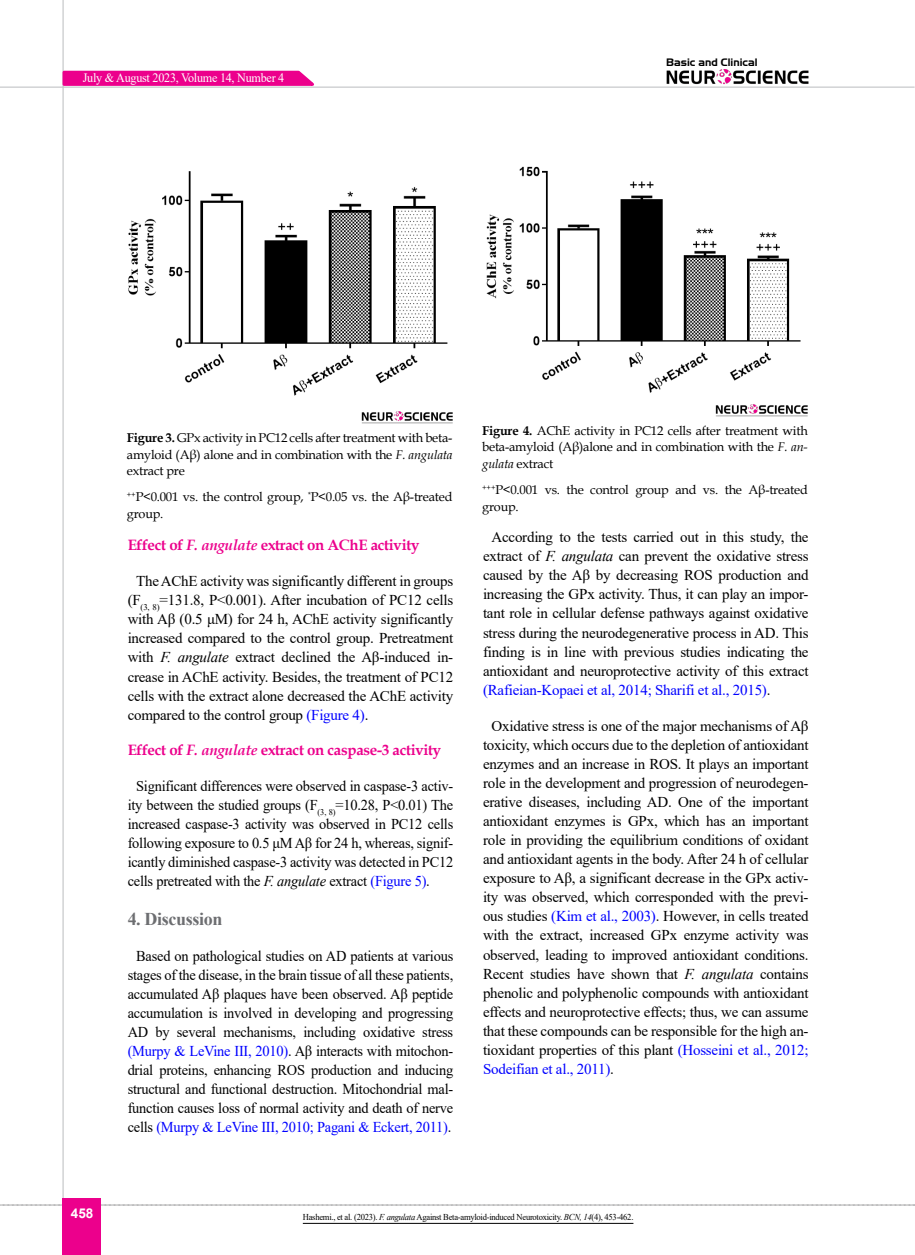
<style>
.page{position:relative;width:915px;height:1255px;background:#fff}
.page>*{position:absolute;margin:0;border:0;box-sizing:border-box;transform-origin:0 0}
.t1{font:700 18px "Times New Roman";letter-spacing:-.02em;color:#6d6e71}
.t2{font:15px/19px "Times New Roman";letter-spacing:-.015em;color:#000;text-align:justify}
.t3{font:15px/19px "Times New Roman";letter-spacing:-.015em;color:#000;text-align:justify;scale:.96 1}
.t4{font:700 15px "Book Antiqua";letter-spacing:-.02em;color:#ec008c}
.t5{font:700 13.5px "Arial";color:#fff}
.t6{font:12.75px/16.5px "Book Antiqua";letter-spacing:-.015em;color:#000;text-align:justify}
.t7{font:12.75px "Times New Roman";letter-spacing:-.02em;color:#fff;scale:.95 1}
.t8{font:10.5px "Aero Regular SWFTE";color:#000}
.t9{font:9px "Times New Roman";letter-spacing:-.03em;color:#000;scale:.95 1}
.s1{font-weight:700}
.s2{font-style:italic}
.s3{color:#00f}
</style>
<div class="page">
<svg style="left:0;top:1204px;width:915px;height:1px"></svg>
<hr style="left:62px;top:0;width:2px;height:1254px;background:#c2c4c6">
<img style="left:666px;top:69px;width:142px;height:16px">
<div style="left:63px;top:1198px;width:38px;height:56px;background:#ec008c"></div>
<svg style="left:61px;top:69px;width:259px;height:18px;background:#ee32a1"></svg>
<hr style="left:0;top:87px;width:914px;height:1px;background:#c2c4c6">
<img style="left:486px;top:166px;width:315px;height:227px">
<img style="left:715px;top:404px;width:92px;height:13px">
<img style="left:128px;top:171px;width:320px;height:225px">
<img style="left:361px;top:411px;width:92px;height:13px">
<hr style="left:303px;top:1222px;width:330px;height:1px;background:#000">
<p class="t7" style="left:83px;top:69px;width:213px">July &amp; August 2023, Volume 14, Number 4</p>
<p class="t8" style="left:666px;top:56px;width:93px">Basic and Clinical</p>
<p class="t6" style="left:127px;top:429px;width:327px"><span class="s1">Figure 3.</span> GPx activity in PC12 cells after treatment with beta&shy;amyloid (Aβ) alone and in combination with the <span class="s2">F. angulata </span>extract pre</p>
<p class="t6" style="left:127px;top:488px;width:327px"><sup>++</sup>P&lt;0.001 vs. the control group, <sup>*</sup>P&lt;0.05 vs. the Aβ-treated group.</p>
<p class="t4" style="left:128px;top:535px;width:293px">Effect of <span class="s2">F. angulate</span> extract on AChE activity</p>
<p class="t2" style="left:128px;top:571px;width:327px;text-indent:9px">The AChE activity was significantly different in groups (F<sub>(3,</sub> <sub>8)</sub>=131.8, P&lt;0.001). After incubation of PC12 cells with Aβ (0.5 μM) for 24 h, AChE activity significantly increased compared to the control group. Pretreatment with <span class="s2">F. angulate</span> extract declined the Aβ-induced in&shy;crease in AChE activity. Besides, the treatment of PC12 cells with the extract alone decreased the AChE activity compared to the control group <span class="s3">(Figure 4)</span>.</p>
<p class="t4" style="left:128px;top:739px;width:315px">Effect of <span class="s2">F. angulate</span> extract on caspase-3 activity</p>
<p class="t3" style="left:128px;top:775px;width:340px;text-indent:9px">Significant differences were observed in caspase-3 activ&shy;ity between the studied groups (F<sub>(3,</sub> <sub>8)</sub>=10.28, P&lt;0.01) The increased caspase-3 activity was observed in PC12 cells following exposure to 0.5 μM Aβ for 24 h, whereas, signif&shy;icantly diminished caspase-3 activity was detected in PC12 cells pretreated with the <span class="s2">F. angulate</span> extract <span class="s3">(Figure 5)</span>.</p>
<p class="t1" style="left:128px;top:905px;width:96px">4. Discussion</p>
<p class="t3" style="left:128px;top:945px;width:340px;text-align:center">Based on pathological studies on AD patients at various stages of the disease, in the brain tissue of all these patients, accumulated Aβ plaques have been observed. Aβ peptide accumulation is involved in developing and progressing AD by several mechanisms, including oxidative stress <span class="s3">(Murpy &amp; LeVine III, 2010)</span>. Aβ interacts with mitochon&shy;drial proteins, enhancing ROS production and inducing structural and functional destruction. Mitochondrial mal&shy;function causes loss of normal activity and death of nerve cells <span class="s3">(Murpy &amp; LeVine III, 2010; Pagani &amp; Eckert, 2011)</span>.</p>
<p class="t6" style="left:482px;top:422px;width:327px"><span class="s1">Figure 4.</span> AChE activity in PC12 cells after treatment with beta-amyloid (Aβ)alone and in combination with the <span class="s2">F. an&shy;gulata</span> extract</p>
<p class="t6" style="left:482px;top:481px;width:327px"><sup>+++</sup>P&lt;0.001 vs. the control group and vs. the Aβ-treated group.</p>
<p class="t2" style="left:483px;top:527px;width:327px;text-indent:9px">According to the tests carried out in this study, the extract of <span class="s2">F. angulata</span> can prevent the oxidative stress caused by the Aβ by decreasing ROS production and increasing the GPx activity. Thus, it can play an impor&shy;tant role in cellular defense pathways against oxidative stress during the neurodegenerative process in AD. This finding is in line with previous studies indicating the antioxidant and neuroprotective activity of this extract <span class="s3">(Rafieian-Kopaei et al, 2014; Sharifi et al., 2015)</span>.</p>
<p class="t2" style="left:483px;top:715px;width:327px;text-indent:9px">Oxidative stress is one of the major mechanisms of Aβ toxicity, which occurs due to the depletion of antioxidant enzymes and an increase in ROS. It plays an important role in the development and progression of neurodegen&shy;erative diseases, including AD. One of the important antioxidant enzymes is GPx, which has an important role in providing the equilibrium conditions of oxidant and antioxidant agents in the body. After 24 h of cellular exposure to Aβ, a significant decrease in the GPx activ&shy;ity was observed, which corresponded with the previ&shy;ous studies <span class="s3">(Kim et al., 2003)</span>. However, in cells treated with the extract, increased GPx enzyme activity was observed, leading to improved antioxidant conditions.<br>Recent studies have shown that <span class="s2">F. angulata</span> contains phenolic and polyphenolic compounds with antioxidant effects and neuroprotective effects; thus, we can assume that these compounds can be responsible for the high an&shy;tioxidant properties of this plant <span class="s3">(Hosseini et al., 2012; Sodeifian et al., 2011)</span>.</p>
<p class="t5" style="left:71px;top:1203px;width:24px">458</p>
<p class="t9" style="left:303px;top:1210px;width:349px">Hashemi., et al. (2023). <span class="s2">F. angulata</span> Against Beta-amyloid-induced Neurotoxicity. <span class="s2">BCN, 14</span>(4), 453-462.</p>
</div>
